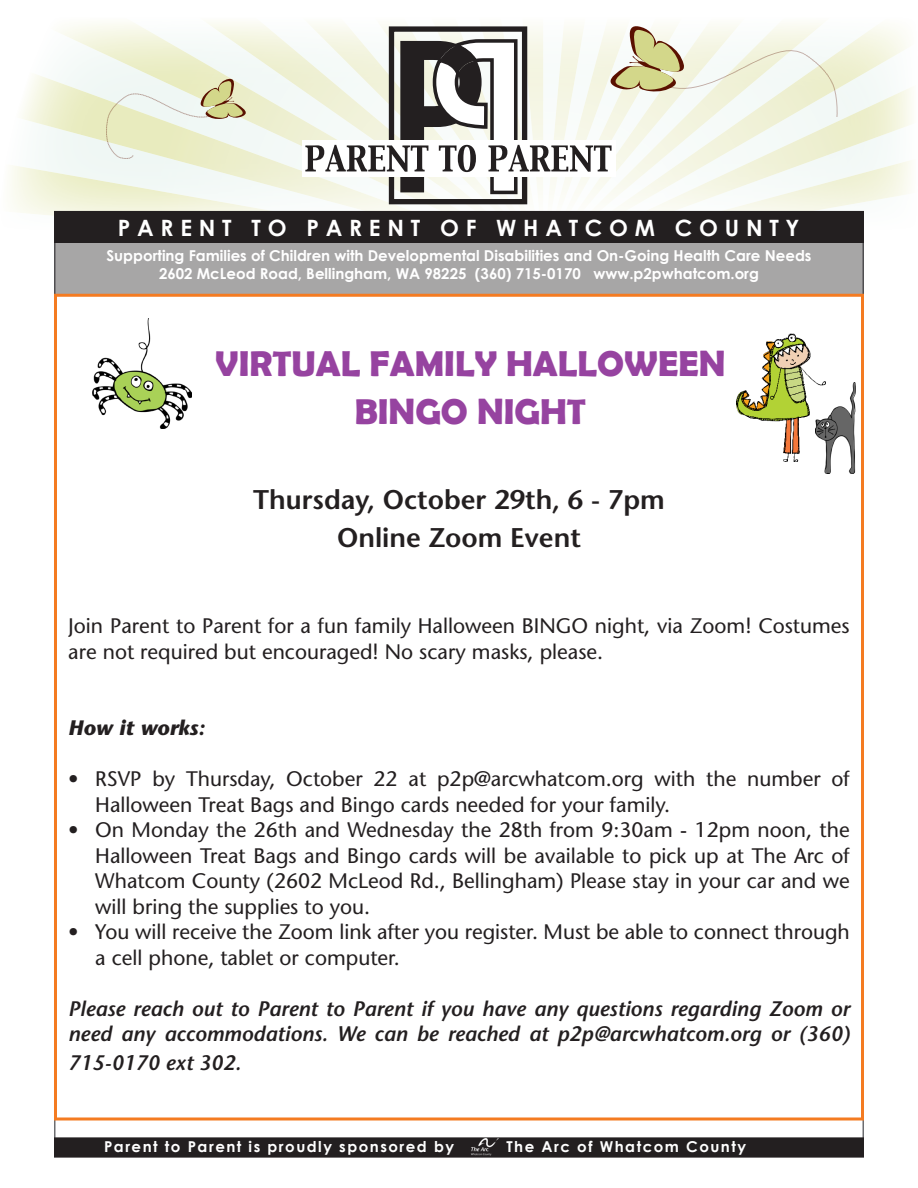
<style>
.page{position:relative;width:918px;height:1188px;background:#fff}
.page>*{position:absolute;margin:0;border:0;box-sizing:border-box;transform-origin:0 0}
.t1{font:700 36px/47.7px "Berlin Sans FB Demi";color:#9643a0;text-align:center}
.t2{font:600 27px "Stone Sans Std";color:#231f20}
.t3{font:700 22.5px "Century Gothic";letter-spacing:.3em;color:#fff}
.t4{font:500 21px/25.5px "Stone Sans Std";color:#231f20}
.t5{font:italic 600 21px/25.5px "Stone Sans Std";color:#231f20}
.t6{font:italic 700 21px "Stone Sans Std";color:#231f20}
.t7{font:700 15px/18px "Century Gothic";color:#fff;text-align:center}
.t8{font:700 15px "Century Gothic";letter-spacing:.1em;color:#fff}
</style>
<div class="page">
<div style="left:55px;top:212px;width:808px;height:30px;background:#231f20"></div>
<div style="left:54px;top:211px;width:810px;height:32px;border:2px solid #231f20"></div>
<svg style="left:10px;top:22px;width:902px;height:208px"></svg>
<div style="left:54px;top:243px;width:810px;height:51px;background:#a7a6a6"></div>
<div style="left:55px;top:1138px;width:808px;height:19px;background:#231f20"></div>
<div style="left:54px;top:1137px;width:810px;height:21px;border:2px solid #231f20"></div>
<img style="left:468px;top:1137px;width:32px;height:21px">
<img style="left:92px;top:318px;width:100px;height:110px">
<img style="left:736px;top:334px;width:89px;height:127px">
<img style="left:816px;top:383px;width:40px;height:91px">
<p class="t3" style="left:118px;top:211px;width:683px">PARENT TO PARENT OF WHATCOM COUNTY</p>
<p class="t7" style="left:107px;top:246px;width:706px">Supporting Families of Children with Developmental Disabilities and On-Going Health Care Needs<br>2602 McLeod Road, Bellingham, WA 98225 (360) 715-0170 www.p2pwhatcom.org</p>
<p class="t1" style="left:215px;top:340px;width:512px">VIRTUAL FAMILY HALLOWEEN<br>BINGO NIGHT</p>
<p class="t2" style="left:253px;top:484px;width:413px">Thursday, October 29th, 6 - 7pm</p>
<p class="t2" style="left:337px;top:522px;width:245px">Online Zoom Event</p>
<p class="t4" style="left:68px;top:613px;width:783px">Join Parent to Parent for a fun family Halloween BINGO night, via Zoom! Costumes are not required but encouraged! No scary masks, please.</p>
<p class="t6" style="left:68px;top:715px;width:138px">How it works:</p>
<p class="t4" style="left:95px;top:766px;width:756px;text-indent:-27px">• RSVP by Thursday, October 22 at p2p@arcwhatcom.org with the number of<br>Halloween Treat Bags and Bingo cards needed for your family.</p>
<p class="t4" style="left:95px;top:817px;width:756px;text-align:justify;text-indent:-27px">• On Monday the 26th and Wednesday the 28th from 9:30am - 12pm noon, the Halloween Treat Bags and Bingo cards will be available to pick up at The Arc of Whatcom County (2602 McLeod Rd., Bellingham) Please stay in your car and we will bring the supplies to you.</p>
<p class="t4" style="left:95px;top:919px;width:756px;text-indent:-27px">• You will receive the Zoom link after you register. Must be able to connect through a cell phone, tablet or computer.</p>
<p class="t5" style="left:68px;top:996px;width:783px">Please reach out to Parent to Parent if you have any questions regarding Zoom or need any accommodations. We can be reached at p2p@arcwhatcom.org or (360)</p>
<p class="t5" style="left:68px;top:1050px;width:174px">715-0170 ext 302.</p>
<p class="t8" style="left:104px;top:1135px;width:352px">Parent to Parent is proudly sponsored by</p>
<p class="t8" style="left:506px;top:1135px;width:241px">The Arc of Whatcom County</p>
</div>
